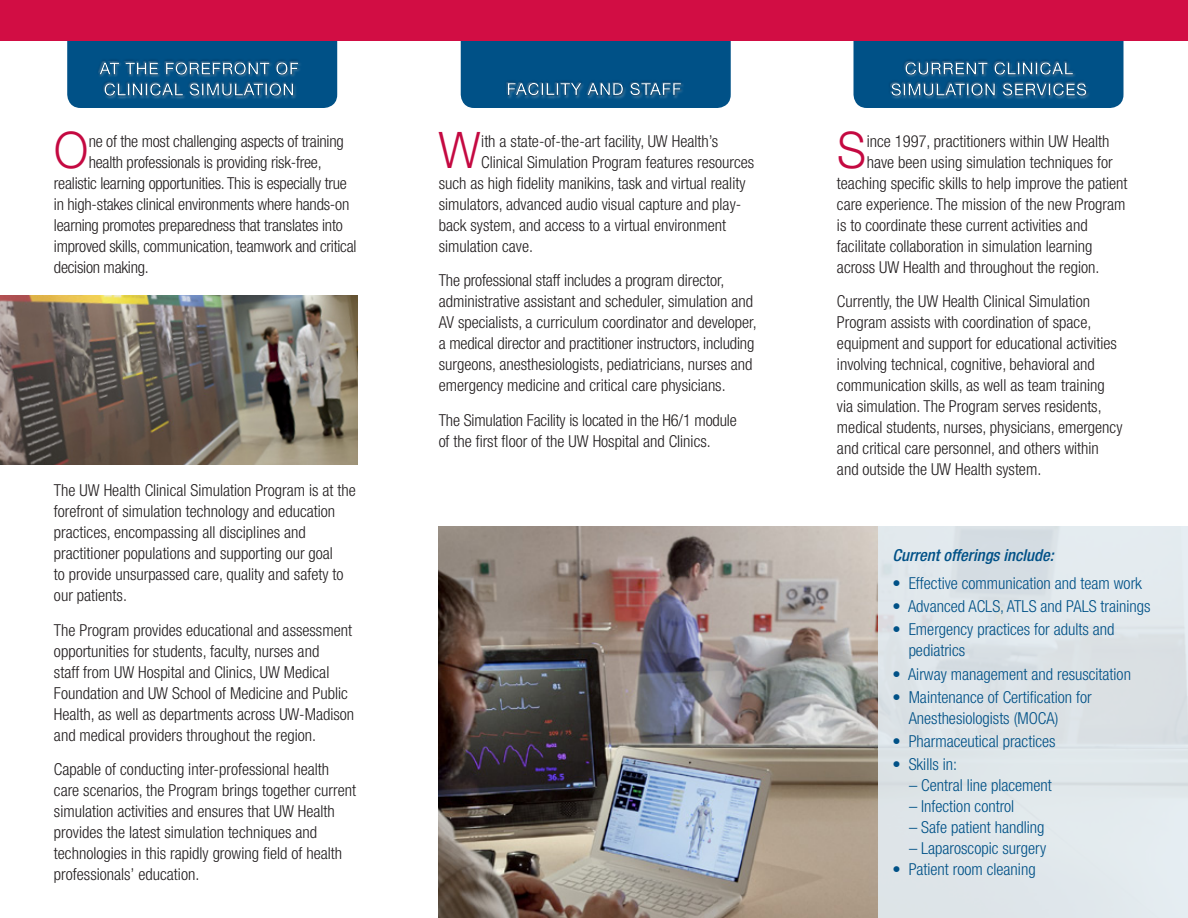
<style>
.page{position:relative;width:1188px;height:918px;background:#fff}
.page>*{position:absolute;margin:0;border:0;box-sizing:border-box;transform-origin:0 0}
.t1{font:300 50.55px "Helvetica Neue LT Std";color:#c40941;scale:.91 1}
.t2{font:300 condensed 16.5px/21px "Helvetica Neue LT Std";color:#231f20}
.t3{font:300 condensed 16.5px/21px "Helvetica Neue LT Std";color:#005187}
.t4{font:italic 500 condensed 16.5px "Helvetica Neue LT Std";color:#005187}
</style>
<div class="page">
<img style="left:0;top:296px;width:358px;height:168px">
<div style="left:67px;top:40px;width:270px;height:68px;background:#005187"></div>
<div style="left:95px;top:58px;width:207px;height:38px;background:#004c80"></div>
<div style="left:97px;top:61px;width:206px;height:39px;background:#231f20;opacity:.3"></div>
<div style="left:854px;top:40px;width:270px;height:68px;background:#005187"></div>
<div style="left:887px;top:58px;width:202px;height:38px;background:#004e83"></div>
<div style="left:890px;top:61px;width:201px;height:39px;background:#231f20;opacity:.3"></div>
<div style="left:461px;top:40px;width:270px;height:68px;background:#005187"></div>
<div style="left:504px;top:79px;width:179px;height:18px;background:#004d82"></div>
<div style="left:506px;top:82px;width:180px;height:18px;background:#231f20;opacity:.3"></div>
<div style="left:0;top:0;width:1188px;height:40px;background:#d20d44"></div>
<img style="left:439px;top:526px;width:439px;height:392px">
<div style="left:878px;top:526px;width:310px;height:392px;background:#dfe6ea"></div>
<h1 class="t1" style="left:54px;top:119px;width:39px">O</h1>
<p class="t2" style="left:89px;top:130px;width:257px">ne of the most challenging aspects of training</p>
<p class="t2" style="left:89px;top:151px;width:234px">health professionals is providing risk-free,</p>
<p class="t2" style="left:54px;top:172px;width:294px">realistic learning opportunities. This is especially true</p>
<p class="t2" style="left:54px;top:193px;width:297px">in high-stakes clinical environments where hands-on</p>
<p class="t2" style="left:54px;top:214px;width:290px">learning promotes preparedness that translates into</p>
<p class="t2" style="left:54px;top:235px;width:304px">improved skills, communication, teamwork and critical</p>
<p class="t2" style="left:54px;top:256px;width:96px">decision making.</p>
<p class="t2" style="left:54px;top:480px;width:303px">The UW Health Clinical Simulation Program is at the forefront of simulation technology and education practices, encompassing all disciplines and practitioner populations and supporting our goal<br>to provide unsurpassed care, quality and safety to our patients.</p>
<p class="t2" style="left:54px;top:619px;width:302px">The Program provides educational and assessment opportunities for students, faculty, nurses and<br>staff from UW Hospital and Clinics, UW Medical Foundation and UW School of Medicine and Public Health, as well as departments across UW-Madison and medical providers throughout the region.</p>
<p class="t2" style="left:54px;top:759px;width:304px">Capable of conducting inter-professional health care scenarios, the Program brings together current simulation activities and ensures that UW Health provides the latest simulation techniques and technologies in this rapidly growing field of health professionals’ education.</p>
<h1 class="t1" style="left:439px;top:119px;width:47px">W</h1>
<p class="t2" style="left:481px;top:130px;width:238px">ith a state-of-the-art facility, UW Health’s</p>
<p class="t2" style="left:481px;top:151px;width:274px">Clinical Simulation Program features resources</p>
<p class="t2" style="left:439px;top:172px;width:308px">such as high fidelity manikins, task and virtual reality</p>
<p class="t2" style="left:439px;top:193px;width:304px">simulators, advanced audio visual capture and play-</p>
<p class="t2" style="left:439px;top:214px;width:289px">back system, and access to a virtual environment</p>
<p class="t2" style="left:439px;top:235px;width:96px">simulation cave.</p>
<p class="t2" style="left:439px;top:270px;width:319px">The professional staff includes a program director, administrative assistant and scheduler, simulation and AV specialists, a curriculum coordinator and developer, a medical director and practitioner instructors, including surgeons, anesthesiologists, pediatricians, nurses and emergency medicine and critical care physicians.</p>
<p class="t2" style="left:439px;top:409px;width:300px">The Simulation Facility is located in the H6/1 module of the first floor of the UW Hospital and Clinics.</p>
<h1 class="t1" style="left:837px;top:119px;width:33px">S</h1>
<p class="t2" style="left:867px;top:130px;width:244px">ince 1997, practitioners within UW Health</p>
<p class="t2" style="left:867px;top:151px;width:248px">have been using simulation techniques for</p>
<p class="t2" style="left:837px;top:172px;width:292px">teaching specific skills to help improve the patient</p>
<p class="t2" style="left:837px;top:193px;width:290px">care experience. The mission of the new Program</p>
<p class="t2" style="left:837px;top:214px;width:252px">is to coordinate these current activities and</p>
<p class="t2" style="left:837px;top:235px;width:257px">facilitate collaboration in simulation learning</p>
<p class="t2" style="left:837px;top:256px;width:264px">across UW Health and throughout the region.</p>
<p class="t2" style="left:837px;top:291px;width:287px">Currently, the UW Health Clinical Simulation Program assists with coordination of space, equipment and support for educational activities involving technical, cognitive, behavioral and communication skills, as well as team training via simulation. The Program serves residents, medical students, nurses, physicians, emergency and critical care personnel, and others within and outside the UW Health system.</p>
<p class="t4" style="left:893px;top:546px;width:163px">Current offerings include:</p>
<p class="t3" style="left:893px;top:573px;width:251px">• Effective communication and team work</p>
<p class="t3" style="left:893px;top:596px;width:260px">• Advanced ACLS, ATLS and PALS trainings</p>
<p class="t3" style="left:909px;top:619px;width:207px;text-indent:-16px">• Emergency practices for adults and pediatrics</p>
<p class="t3" style="left:893px;top:663px;width:240px">• Airway management and resuscitation</p>
<p class="t3" style="left:909px;top:686px;width:184px;text-indent:-16px">• Maintenance of Certification for<br>Anesthesiologists (MOCA)</p>
<p class="t3" style="left:893px;top:730px;width:165px">• Pharmaceutical practices</p>
<p class="t3" style="left:893px;top:754px;width:66px">• Skills in:</p>
<p class="t3" style="left:909px;top:775px;width:144px">– Central line placement</p>
<p class="t3" style="left:909px;top:796px;width:107px">– Infection control</p>
<p class="t3" style="left:909px;top:817px;width:137px">– Safe patient handling</p>
<p class="t3" style="left:909px;top:838px;width:139px">– Laparoscopic surgery</p>
<p class="t3" style="left:893px;top:859px;width:145px">• Patient room cleaning</p>
</div>
